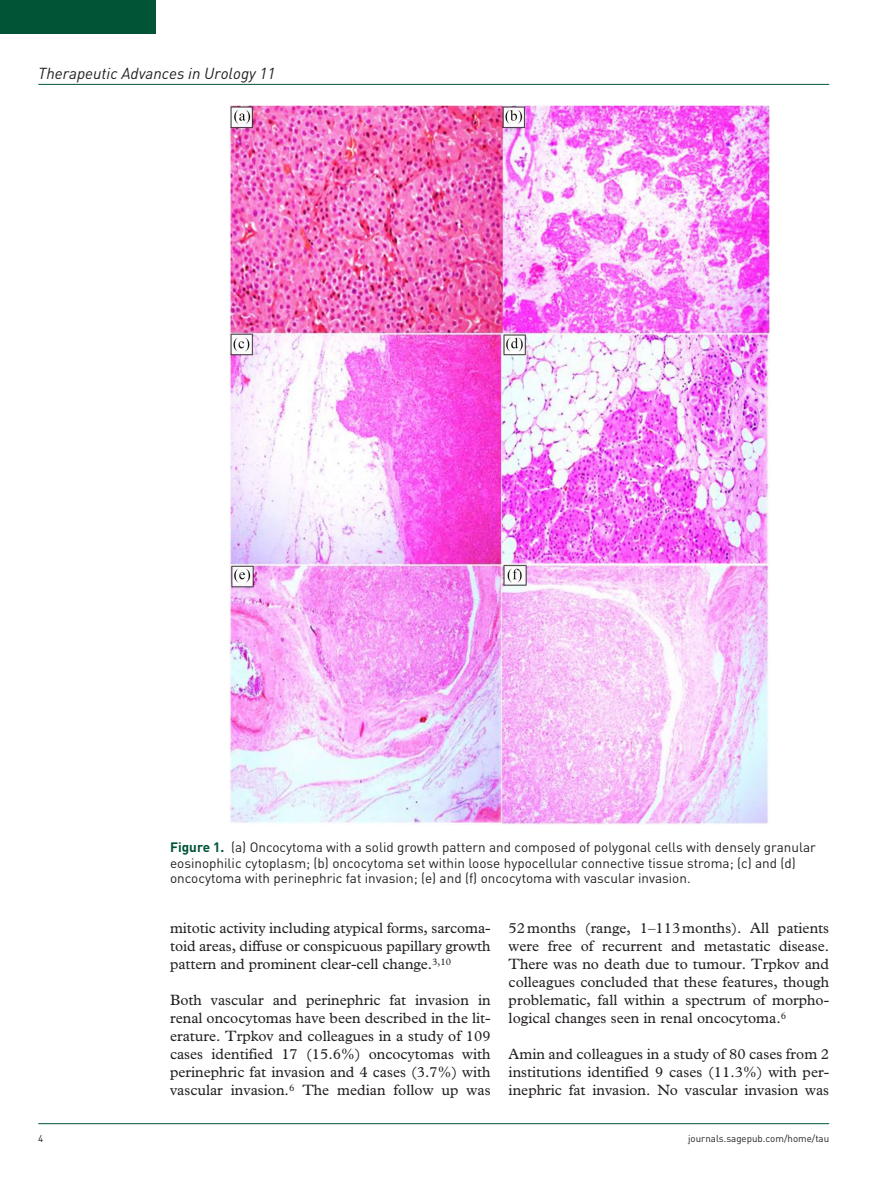
<style>
.page{position:relative;width:893px;height:1191px;background:#fff}
.page>*{position:absolute;margin:0;border:0;box-sizing:border-box;transform-origin:0 0}
.t1{font:italic 15.75px "DIN";color:#231f20}
.t2{font:15px/18px "Plantin Std";color:#231f20;text-align:justify}
.t3{font:13.5px/15.8px "DIN";color:#231f20}
.t4{font:9.75px "DIN";color:#231f20}
.s1{font-weight:700;color:#015436}
</style>
<div class="page">
<hr style="left:38px;top:84px;width:791px;height:1px;background:#015436">
<hr style="left:38px;top:1123px;width:791px;height:1px;background:#015436">
<div style="left:0;top:0;width:155px;height:34px;background:#015436"></div>
<img style="left:230px;top:106px;width:540px;height:718px">
<p class="t1" style="left:38px;top:63px;width:238px">Therapeutic Advances in Urology 11</p>
<p class="t3" style="left:170px;top:839px;width:647px"><span class="s1">Figure 1.</span> (a) Oncocytoma with a solid growth pattern and composed of polygonal cells with densely granular eosinophilic cytoplasm; (b) oncocytoma set within loose hypocellular connective tissue stroma; (c) and (d) oncocytoma with perinephric fat invasion; (e) and (f) oncocytoma with vascular invasion.</p>
<p class="t2" style="left:170px;top:919px;width:322px">mitotic activity including atypical forms, sarcoma&shy;toid areas, diffuse or conspicuous papillary growth pattern and prominent clear-cell change.<sup>3,10</sup></p>
<p class="t2" style="left:170px;top:991px;width:322px">Both vascular and perinephric fat invasion in renal oncocytomas have been described in the lit&shy;erature. Trpkov and colleagues in a study of 109 cases identified 17 (15.6%) oncocytomas with perinephric fat invasion and 4 cases (3.7%) with vascular invasion.<sup>6</sup> The median follow up was</p>
<p class="t2" style="left:509px;top:919px;width:322px">52months (range, 1–113months). All patients were free of recurrent and metastatic disease.<br>There was no death due to tumour. Trpkov and colleagues concluded that these features, though problematic, fall within a spectrum of morpho&shy;logical changes seen in renal oncocytoma.<sup>6</sup></p>
<p class="t2" style="left:509px;top:1045px;width:322px">Amin and colleagues in a study of 80 cases from 2 institutions identified 9 cases (11.3%) with per&shy;inephric fat invasion. No vascular invasion was</p>
<p class="t4" style="left:38px;top:1132px;width:7px">4</p>
<p class="t4" style="left:688px;top:1132px;width:143px">journals.sagepub.com/home/tau</p>
</div>
